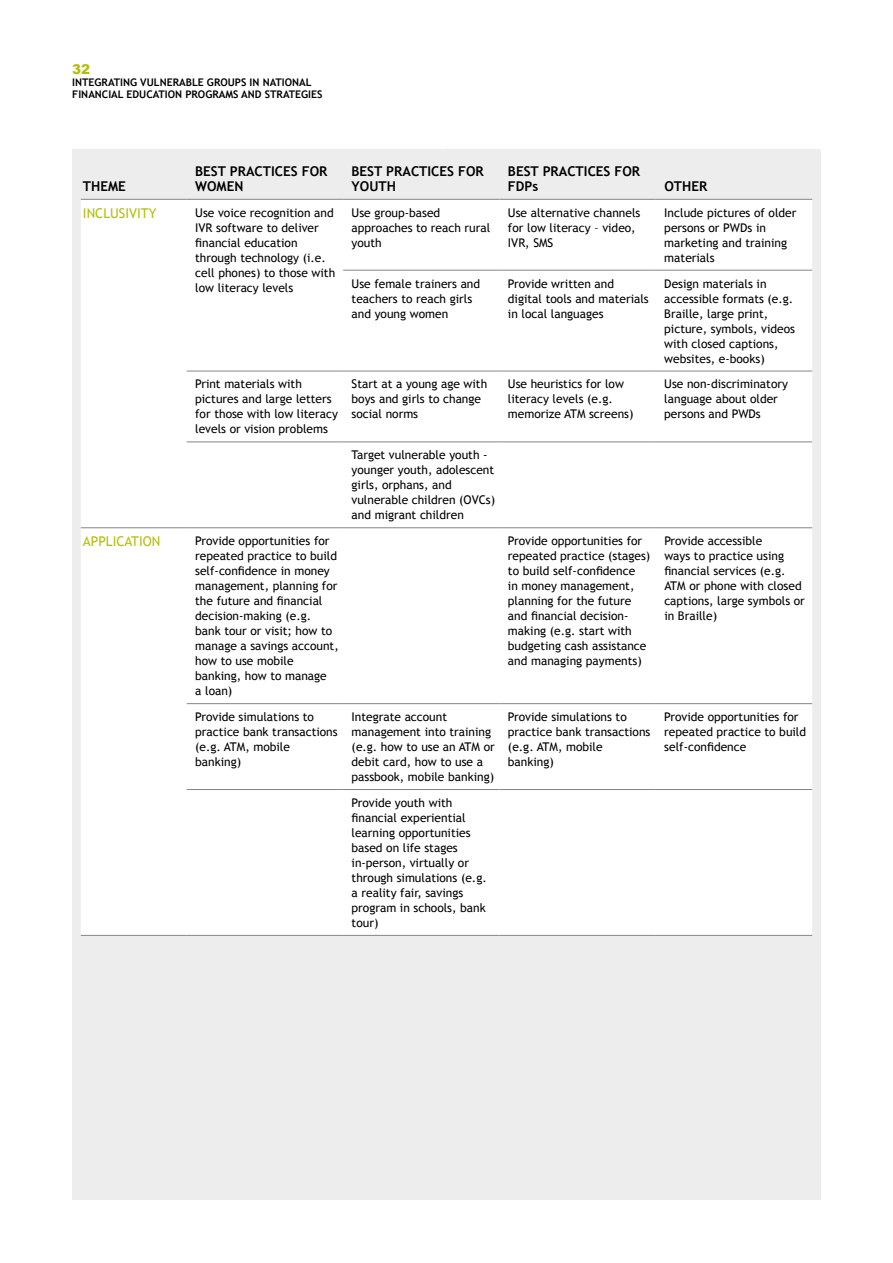
<style>
.page{position:relative;width:893px;height:1263px;background:#fff}
.page>*{position:absolute;margin:0;border:0;box-sizing:border-box;transform-origin:0 0}
.t1{font:700 13.5px/15px "Trebuchet MS";color:#000}
.t2{font:13.5px "Trebuchet MS";color:#b4be0f}
.t3{font:900 13.5px "Arial";color:#b4be0f}
.t4{font:12px/15px "Trebuchet MS";color:#000}
.t5{font:700 10.5px/12px "Trebuchet MS";color:#000}
</style>
<div class="page">
<div style="left:72px;top:149px;width:749px;height:1050px;background:#ededed"></div>
<div style="left:81px;top:200px;width:731px;height:734px;background:#fff"></div>
<hr style="left:81px;top:199px;width:106px;height:1px;background:#878686">
<hr style="left:187px;top:199px;width:156px;height:1px;background:#878686">
<hr style="left:343px;top:199px;width:156px;height:1px;background:#878686">
<hr style="left:499px;top:199px;width:157px;height:1px;background:#878686">
<hr style="left:656px;top:199px;width:156px;height:1px;background:#878686">
<hr style="left:81px;top:935px;width:106px;height:1px;background:#878686">
<hr style="left:187px;top:935px;width:156px;height:1px;background:#878686">
<hr style="left:343px;top:935px;width:156px;height:1px;background:#878686">
<hr style="left:499px;top:935px;width:157px;height:1px;background:#878686">
<hr style="left:656px;top:935px;width:156px;height:1px;background:#878686">
<hr style="left:343px;top:270px;width:156px;height:1px;background:#878686">
<hr style="left:499px;top:270px;width:157px;height:1px;background:#878686">
<hr style="left:656px;top:270px;width:156px;height:1px;background:#878686">
<hr style="left:187px;top:371px;width:156px;height:1px;background:#878686">
<hr style="left:343px;top:371px;width:156px;height:1px;background:#878686">
<hr style="left:499px;top:371px;width:157px;height:1px;background:#878686">
<hr style="left:656px;top:371px;width:156px;height:1px;background:#878686">
<hr style="left:187px;top:442px;width:156px;height:1px;background:#878686">
<hr style="left:343px;top:442px;width:156px;height:1px;background:#878686">
<hr style="left:499px;top:442px;width:157px;height:1px;background:#878686">
<hr style="left:656px;top:442px;width:156px;height:1px;background:#878686">
<hr style="left:81px;top:527px;width:106px;height:1px;background:#878686">
<hr style="left:187px;top:527px;width:156px;height:1px;background:#878686">
<hr style="left:343px;top:527px;width:156px;height:1px;background:#878686">
<hr style="left:499px;top:527px;width:157px;height:1px;background:#878686">
<hr style="left:656px;top:527px;width:156px;height:1px;background:#878686">
<hr style="left:187px;top:703px;width:156px;height:1px;background:#878686">
<hr style="left:343px;top:703px;width:156px;height:1px;background:#878686">
<hr style="left:499px;top:703px;width:157px;height:1px;background:#878686">
<hr style="left:656px;top:703px;width:156px;height:1px;background:#878686">
<hr style="left:187px;top:789px;width:156px;height:1px;background:#878686">
<hr style="left:343px;top:789px;width:156px;height:1px;background:#878686">
<hr style="left:499px;top:789px;width:157px;height:1px;background:#878686">
<hr style="left:656px;top:789px;width:156px;height:1px;background:#878686">
<p class="t3" style="left:72px;top:59px;width:20px">32</p>
<p class="t5" style="left:72px;top:76px;width:252px">INTEGRATING VULNERABLE GROUPS IN NATIONAL<br>FINANCIAL EDUCATION PROGRAMS AND STRATEGIES</p>
<p class="t1" style="left:83px;top:178px;width:44px">THEME</p>
<p class="t1" style="left:195px;top:163px;width:134px">BEST PRACTICES FOR<br>WOMEN</p>
<p class="t1" style="left:352px;top:163px;width:134px">BEST PRACTICES FOR<br>YOUTH</p>
<p class="t1" style="left:508px;top:163px;width:134px">BEST PRACTICES FOR<br>FDPs</p>
<p class="t1" style="left:664px;top:178px;width:44px">OTHER</p>
<p class="t2" style="left:83px;top:205px;width:75px">INCLUSIVITY</p>
<p class="t4" style="left:195px;top:205px;width:142px">Use voice recognition and<br>IVR software to deliver financial education through technology (i.e. cell phones) to those with low literacy levels</p>
<p class="t4" style="left:352px;top:205px;width:140px">Use group-based approaches to reach rural youth</p>
<p class="t4" style="left:508px;top:205px;width:134px">Use alternative channels for low literacy – video,<br>IVR, SMS</p>
<p class="t4" style="left:664px;top:205px;width:134px">Include pictures of older persons or PWDs in marketing and training materials</p>
<p class="t4" style="left:352px;top:276px;width:130px">Use female trainers and teachers to reach girls and young women</p>
<p class="t4" style="left:508px;top:276px;width:142px">Provide written and digital tools and materials in local languages</p>
<p class="t4" style="left:664px;top:276px;width:132px">Design materials in accessible formats (e.g.<br>Braille, large print, picture, symbols, videos with closed captions, websites, e-books)</p>
<p class="t4" style="left:195px;top:377px;width:144px">Print materials with pictures and large letters for those with low literacy levels or vision problems</p>
<p class="t4" style="left:352px;top:377px;width:137px">Start at a young age with boys and girls to change social norms</p>
<p class="t4" style="left:508px;top:377px;width:127px">Use heuristics for low literacy levels (e.g. memorize ATM screens)</p>
<p class="t4" style="left:664px;top:377px;width:125px">Use non-discriminatory language about older persons and PWDs</p>
<p class="t4" style="left:352px;top:448px;width:145px">Target vulnerable youth - younger youth, adolescent girls, orphans, and vulnerable children (OVCs) and migrant children</p>
<p class="t2" style="left:83px;top:533px;width:79px">APPLICATION</p>
<p class="t4" style="left:195px;top:533px;width:145px">Provide opportunities for repeated practice to build self-confidence in money management, planning for the future and financial decision-making (e.g. bank tour or visit; how to manage a savings account, how to use mobile banking, how to manage<br>a loan)</p>
<p class="t4" style="left:508px;top:533px;width:144px">Provide opportunities for repeated practice (stages) to build self-confidence<br>in money management, planning for the future and financial decision&shy;making (e.g. start with budgeting cash assistance and managing payments)</p>
<p class="t4" style="left:664px;top:533px;width:142px">Provide accessible<br>ways to practice using financial services (e.g.<br>ATM or phone with closed captions, large symbols or in Braille)</p>
<p class="t4" style="left:195px;top:709px;width:144px">Provide simulations to practice bank transactions (e.g. ATM, mobile banking)</p>
<p class="t4" style="left:352px;top:709px;width:145px">Integrate account management into training (e.g. how to use an ATM or debit card, how to use a passbook, mobile banking)</p>
<p class="t4" style="left:508px;top:709px;width:144px">Provide simulations to practice bank transactions (e.g. ATM, mobile banking)</p>
<p class="t4" style="left:664px;top:709px;width:143px">Provide opportunities for repeated practice to build self-confidence</p>
<p class="t4" style="left:352px;top:795px;width:137px">Provide youth with financial experiential learning opportunities based on life stages in-person, virtually or through simulations (e.g. a reality fair, savings program in schools, bank tour)</p>
</div>
